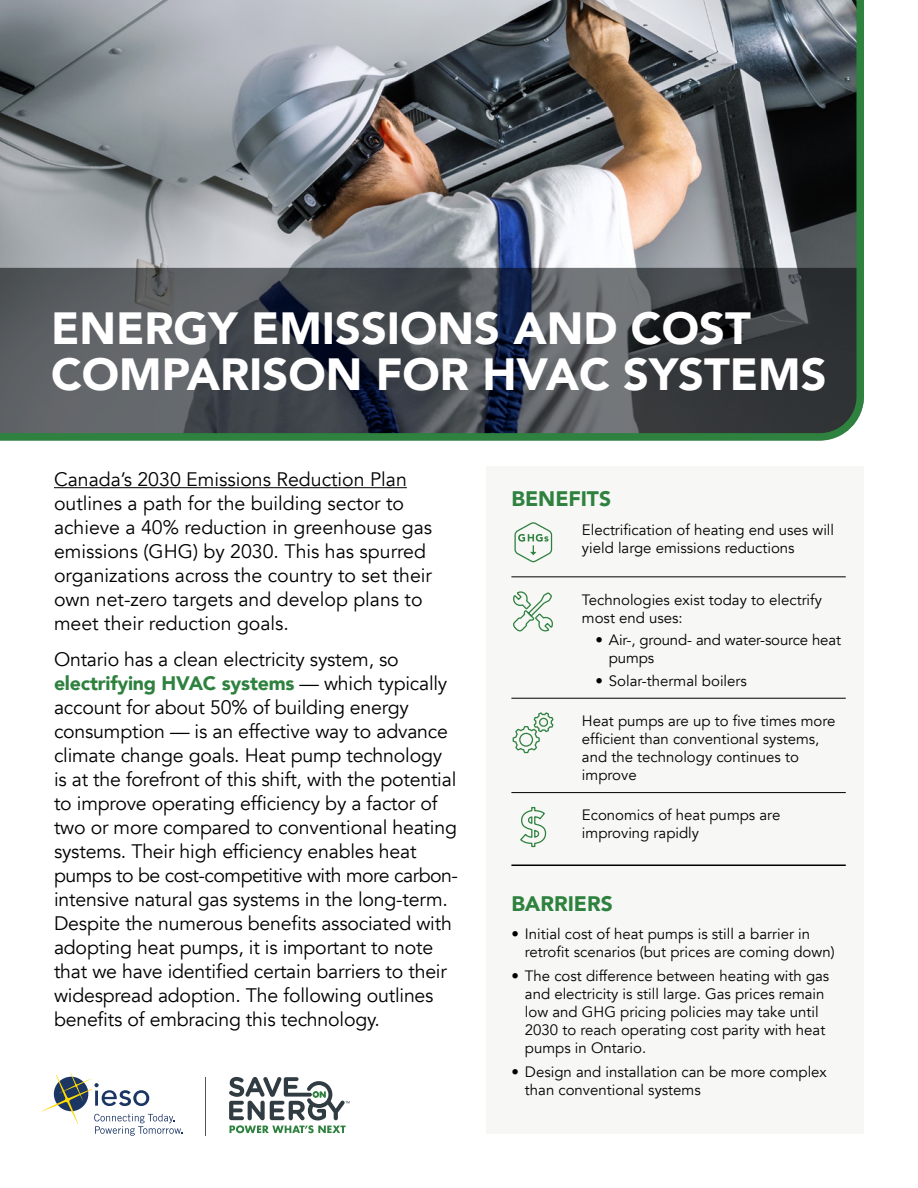
<style>
.page{position:relative;width:918px;height:1188px;background:#fff}
.page>*{position:absolute;margin:0;border:0;box-sizing:border-box;transform-origin:0 0}
.Heading_1{font:900 45px/46.5px "Avenir";color:#fff}
.Heading_2{font:900 21px "Avenir";color:#2e813e}
.Body{font:19.5px/24px "Avenir";letter-spacing:-.01em;color:#000}
.Body-2{font:15px/18px "Avenir";color:#000}
.s1{font-weight:900;color:#2e813e}
</style>
<div class="page">
<svg style="left:0;top:0;width:864px;height:441px;background:#6c7073"></svg>
<div style="left:486px;top:467px;width:378px;height:667px;background:#f7f7f5"></div>
<hr style="left:54px;top:487px;width:353px;height:1px;background:#000">
<svg style="left:229px;top:1077px;width:121px;height:56px"></svg>
<svg style="left:41px;top:1071px;width:141px;height:65px"></svg>
<hr style="left:205px;top:1077px;width:1px;height:59px;background:#54585a">
<svg style="left:514px;top:522px;width:39px;height:41px"></svg>
<svg style="left:512px;top:712px;width:42px;height:42px"></svg>
<svg style="left:520px;top:806px;width:27px;height:42px"></svg>
<svg style="left:513px;top:591px;width:40px;height:41px"></svg>
<hr style="left:511px;top:577px;width:335px;height:1px;background:#000">
<hr style="left:511px;top:698px;width:335px;height:1px;background:#000">
<hr style="left:511px;top:792px;width:335px;height:1px;background:#000">
<hr style="left:511px;top:865px;width:335px;height:1px;background:#000">
<h1 class="Heading_1" style="left:51px;top:304px;width:777px">ENERGY EMISSIONS AND COST<br>COMPARISON FOR HVAC SYSTEMS</h1>
<p class="Body" style="left:54px;top:468px;width:380px">Canada’s 2030 Emissions Reduction Plan outlines a path for the building sector to achieve a 40% reduction in greenhouse gas emissions (GHG) by 2030. This has spurred organizations across the country to set their own net-zero targets and develop plans to meet their reduction goals.</p>
<p class="Body" style="left:54px;top:648px;width:406px">Ontario has a clean electricity system, so <span class="s1">electrifying HVAC systems</span> — which typically account for about 50% of building energy consumption — is an effective way to advance climate change goals. Heat pump technology is at the forefront of this shift, with the potential to improve operating efficiency by a factor of two or more compared to conventional heating systems. Their high efficiency enables heat pumps to be cost-competitive with more carbon&shy;intensive natural gas systems in the long-term.<br>Despite the numerous benefits associated with adopting heat pumps, it is important to note that we have identified certain barriers to their widespread adoption. The following outlines benefits of embracing this technology.</p>
<h2 class="Heading_2" style="left:511px;top:480px;width:101px">BENEFITS</h2>
<p class="Body-2" style="left:582px;top:521px;width:254px">Electrification of heating end uses will yield large emissions reductions</p>
<p class="Body-2" style="left:582px;top:591px;width:241px">Technologies exist today to electrify most end uses:</p>
<p class="Body-2" style="left:609px;top:631px;width:234px;text-indent:-14px">• Air-, ground- and water-source heat pumps</p>
<p class="Body-2" style="left:595px;top:672px;width:153px">• Solar-thermal boilers</p>
<p class="Body-2" style="left:582px;top:712px;width:255px">Heat pumps are up to five times more efficient than conventional systems, and the technology continues to improve</p>
<p class="Body-2" style="left:582px;top:806px;width:200px">Economics of heat pumps are improving rapidly</p>
<h2 class="Heading_2" style="left:511px;top:886px;width:103px">BARRIERS</h2>
<p class="Body-2" style="left:525px;top:925px;width:311px;text-indent:-14px">• Initial cost of heat pumps is still a barrier in retrofit scenarios (but prices are coming down)</p>
<p class="Body-2" style="left:525px;top:967px;width:306px;text-indent:-14px">• The cost difference between heating with gas and electricity is still large. Gas prices remain low and GHG pricing policies may take until 2030 to reach operating cost parity with heat pumps in Ontario.</p>
<p class="Body-2" style="left:525px;top:1063px;width:303px;text-indent:-14px">• Design and installation can be more complex than conventional systems</p>
</div>
